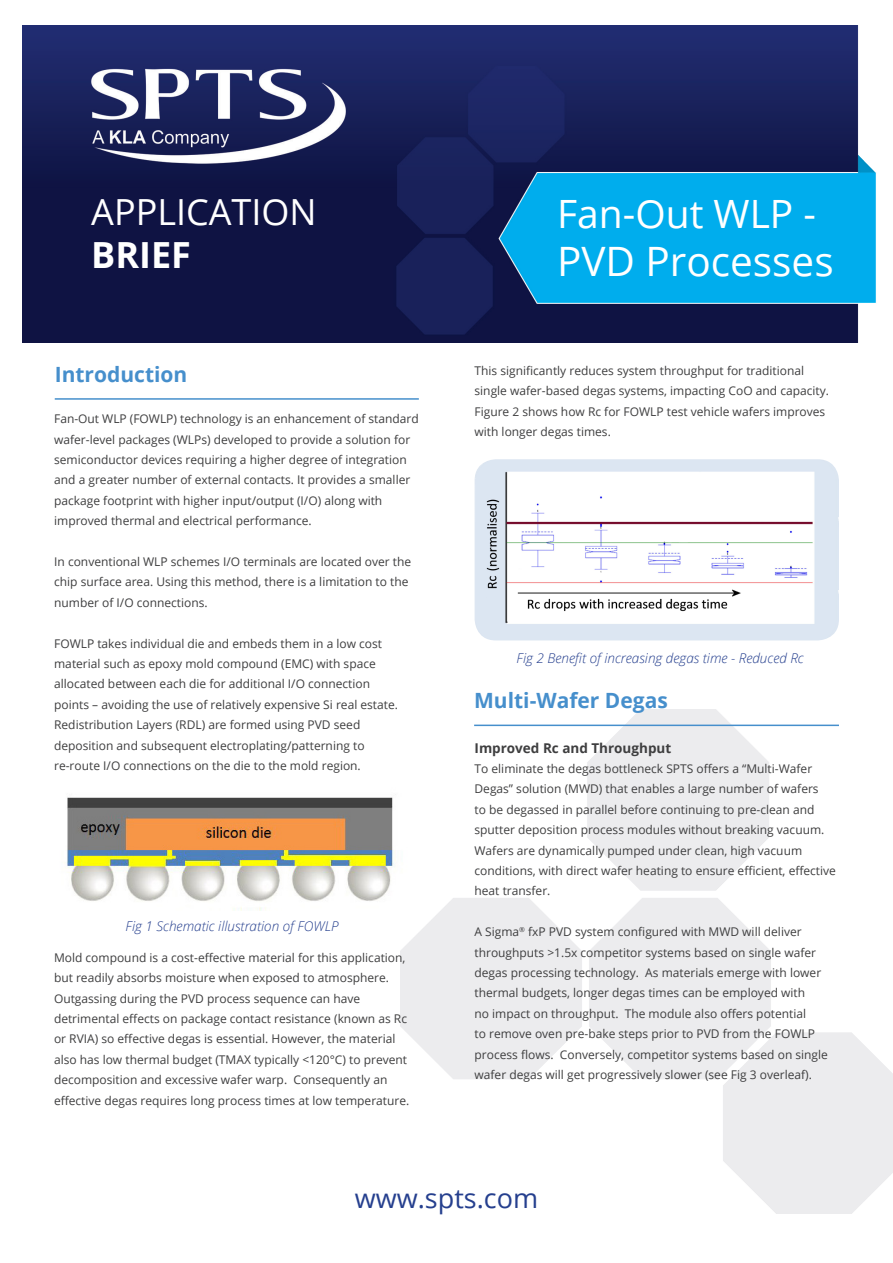
<style>
.page{position:relative;width:893px;height:1263px;background:#fff}
.page>*{position:absolute;margin:0;border:0;box-sizing:border-box;transform-origin:0 0}
.t1{font:40.5px "Open Sans";color:#fff}
.t2{font:39px "Open Sans";color:#fff}
.t3{font:36px/43.2px "Open Sans";color:#fff}
.t4{font:27px "Open Sans";color:#253f8e}
.t5{font:700 21px "Open Sans";color:#468fcc}
.t6{font:italic 300 13.5px "Open Sans";color:#253f8e}
.t7{font:700 13.5px "Open Sans";color:#3e3e3f}
.t8{font:12px/20.4px "Open Sans";color:#3e3e3f}
.s1{font-weight:700}
</style>
<div class="page">
<img style="left:22px;top:25px;width:854px;height:317px">
<hr style="left:55px;top:398px;width:364px;height:2px;background:#468fcc">
<hr style="left:474px;top:725px;width:365px;height:1px;background:#468fcc">
<img style="left:67px;top:797px;width:336px;height:113px">
<img style="left:475px;top:459px;width:364px;height:181px">
<p class="t3" style="left:91px;top:190px;width:227px">APPLICATION<br><span class="s1">BRIEF</span></p>
<p class="t2" style="left:557px;top:187px;width:261px">Fan-Out WLP -</p>
<p class="t1" style="left:557px;top:234px;width:278px">PVD Processes</p>
<p class="t5" style="left:55px;top:359px;width:134px">Introduction</p>
<p class="t8" style="left:54px;top:408px;width:366px">Fan-Out WLP (FOWLP) technology is an enhancement of standard wafer-level packages (WLPs) developed to provide a solution for semiconductor devices requiring a higher degree of integration and a greater number of external contacts. It provides a smaller package footprint with higher input/output (I/O) along with improved thermal and electrical performance.</p>
<p class="t8" style="left:54px;top:551px;width:359px">In conventional WLP schemes I/O terminals are located over the chip surface area. Using this method, there is a limitation to the number of I/O connections.</p>
<p class="t8" style="left:54px;top:633px;width:345px">FOWLP takes individual die and embeds them in a low cost material such as epoxy mold compound (EMC) with space allocated between each die for additional I/O connection points – avoiding the use of relatively expensive Si real estate.<br>Redistribution Layers (RDL) are formed using PVD seed deposition and subsequent electroplating/patterning to re-route I/O connections on the die to the mold region.</p>
<p class="t6" style="left:126px;top:916px;width:215px">Fig 1 Schematic illustration of FOWLP</p>
<p class="t8" style="left:54px;top:947px;width:357px">Mold compound is a cost-effective material for this application, but readily absorbs moisture when exposed to atmosphere.<br>Outgassing during the PVD process sequence can have detrimental effects on package contact resistance (known as Rc or RVIA) so effective degas is essential. However, the material also has low thermal budget (TMAX typically &lt;120°C) to prevent decomposition and excessive wafer warp. Consequently an effective degas requires long process times at low temperature.</p>
<p class="t8" style="left:474px;top:360px;width:356px">This significantly reduces system throughput for traditional single wafer-based degas systems, impacting CoO and capacity.<br>Figure 2 shows how Rc for FOWLP test vehicle wafers improves with longer degas times.</p>
<p class="t6" style="left:517px;top:648px;width:289px">Fig 2 Benefit of increasing degas time - Reduced Rc</p>
<p class="t5" style="left:474px;top:686px;width:195px">Multi-Wafer Degas</p>
<p class="t7" style="left:474px;top:738px;width:198px">Improved Rc and Throughput</p>
<p class="t8" style="left:474px;top:758px;width:363px">To eliminate the degas bottleneck SPTS offers a “Multi-Wafer Degas” solution (MWD) that enables a large number of wafers<br>to be degassed in parallel before continuing to pre-clean and sputter deposition process modules without breaking vacuum.<br>Wafers are dynamically pumped under clean, high vacuum conditions, with direct wafer heating to ensure efficient, effective heat transfer.</p>
<p class="t8" style="left:474px;top:921px;width:355px">A Sigma<sup>®</sup> fxP PVD system configured with MWD will deliver throughputs &gt;1.5x competitor systems based on single wafer degas processing technology. As materials emerge with lower thermal budgets, longer degas times can be employed with<br>no impact on throughput. The module also offers potential<br>to remove oven pre-bake steps prior to PVD from the FOWLP process flows. Conversely, competitor systems based on single wafer degas will get progressively slower (see Fig 3 overleaf).</p>
<h3 class="t4" style="left:355px;top:1180px;width:185px">www.spts.com</h3>
</div>
